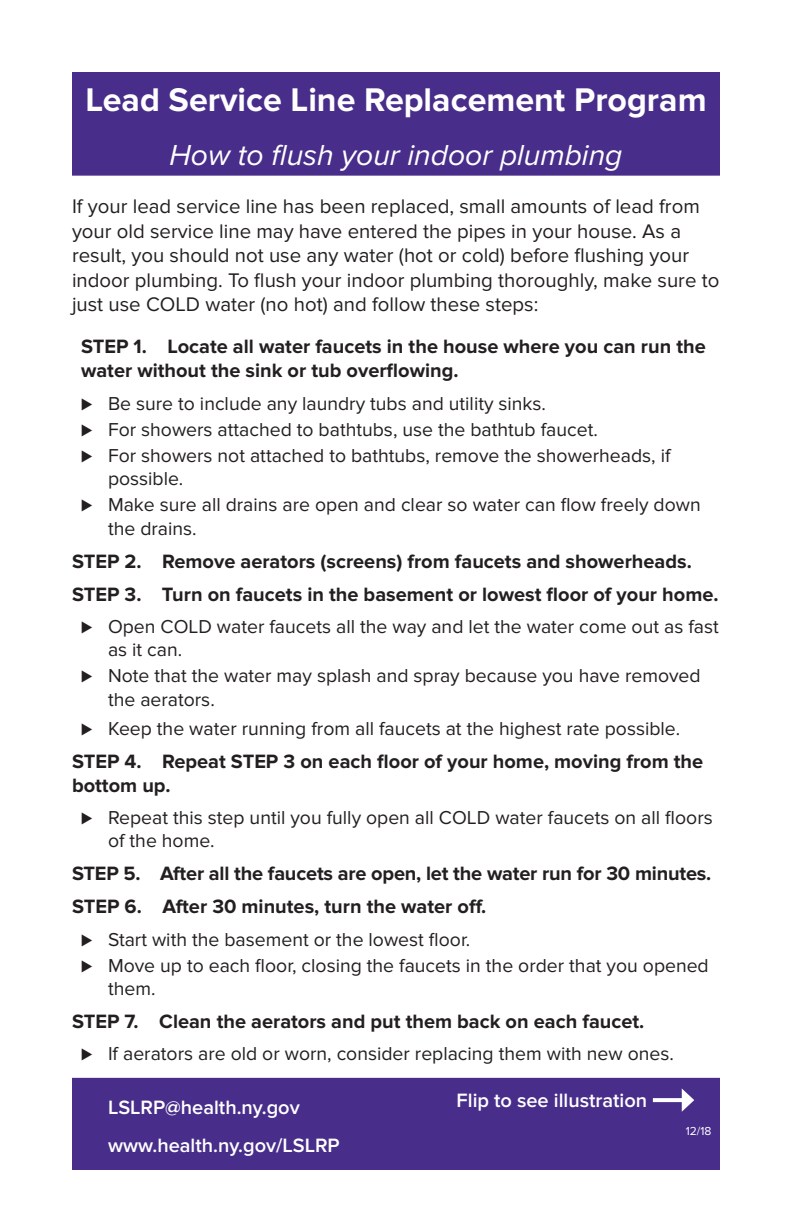
<style>
.page{position:relative;width:792px;height:1224px;background:#fff}
.page>*{position:absolute;margin:0;border:0;box-sizing:border-box;transform-origin:0 0}
.t1{font:700 34px "Proxima Nova";color:#fff}
.t2{font:italic 30px "Proxima Nova";color:#fff}
.t3{font:20.4px/24.4px "Proxima Nova";color:#231f20}
.t4{font:700 20px/24px "Proxima Nova";color:#231f20}
.t5{font:600 20px "Proxima Nova";color:#fff}
.t6{font:19.4px/26.2px "Proxima Nova";color:#231f20}
.t7{font:12px "Proxima Nova";color:#fff}
</style>
<div class="page">
<div style="left:73px;top:73px;width:646px;height:102px;background:#482e8a"></div>
<div style="left:72px;top:72px;width:648px;height:104px;border:2px solid #482e8a"></div>
<div style="left:72px;top:1078px;width:648px;height:92px;background:#482e8a"></div>
<svg style="left:653px;top:1098px;width:29px;height:4px"></svg>
<svg style="left:682px;top:1089px;width:12px;height:23px"></svg>
<h1 class="t1" style="left:85px;top:80px;width:623px">Lead Service Line Replacement Program</h1>
<h2 class="t2" style="left:170px;top:132px;width:454px">How to flush your indoor plumbing</h2>
<p class="t3" style="left:72px;top:195px;width:649px">If your lead service line has been replaced, small amounts of lead from your old service line may have entered the pipes in your house. As a result, you should not use any water (hot or cold) before flushing your indoor plumbing. To flush your indoor plumbing thoroughly, make sure to just use COLD water (no hot) and follow these steps:</p>
<p class="t4" style="left:81px;top:335px;width:626px">STEP 1. Locate all water faucets in the house where you can run the water without the sink or tub overflowing.</p>
<p class="t6" style="left:81px;top:390px;width:591px">⊲ Be sure to include any laundry tubs and utility sinks.<br>⊲ For showers attached to bathtubs, use the bathtub faucet.<br>⊲ For showers not attached to bathtubs, remove the showerheads, if</p>
<p class="t6" style="left:81px;top:466px;width:621px;text-indent:27px">possible.<br>⊲ Make sure all drains are open and clear so water can flow freely down</p>
<p class="t6" style="left:108px;top:515px;width:90px">the drains.</p>
<p class="t4" style="left:72px;top:545px;width:648px;line-height:33px">STEP 2. Remove aerators (screens) from faucets and showerheads.<br>STEP 3. Turn on faucets in the basement or lowest floor of your home.</p>
<p class="t6" style="left:108px;top:615px;width:612px;line-height:23.2px;text-indent:-27px">⊲ Open COLD water faucets all the way and let the water come out as fast as it can.</p>
<p class="t6" style="left:108px;top:665px;width:594px;line-height:23.2px;text-indent:-27px">⊲ Note that the water may splash and spray because you have removed the aerators.</p>
<p class="t6" style="left:81px;top:715px;width:601px">⊲ Keep the water running from all faucets at the highest rate possible.</p>
<p class="t4" style="left:72px;top:749px;width:633px">STEP 4. Repeat STEP 3 on each floor of your home, moving from the bottom up.</p>
<p class="t6" style="left:108px;top:806px;width:606px;line-height:23.2px;text-indent:-27px">⊲ Repeat this step until you fully open all COLD water faucets on all floors of the home.</p>
<p class="t4" style="left:72px;top:858px;width:641px;line-height:33px">STEP 5. After all the faucets are open, let the water run for 30 minutes.<br>STEP 6. After 30 minutes, turn the water off.</p>
<p class="t6" style="left:81px;top:926px;width:629px">⊲ Start with the basement or the lowest floor.<br>⊲ Move up to each floor, closing the faucets in the order that you opened</p>
<p class="t6" style="left:108px;top:976px;width:49px">them.</p>
<p class="t4" style="left:72px;top:1010px;width:574px">STEP 7. Clean the aerators and put them back on each faucet.</p>
<p class="t6" style="left:81px;top:1041px;width:594px">⊲ If aerators are old or worn, consider replacing them with new ones.</p>
<p class="t5" style="left:108px;top:1096px;width:193px">LSLRP@health.ny.gov</p>
<p class="t5" style="left:457px;top:1088px;width:192px">Flip to see illustration</p>
<p class="t5" style="left:108px;top:1134px;width:233px">www.health.ny.gov/LSLRP</p>
<p class="t7" style="left:686px;top:1124px;width:27px">12/18</p>
</div>
